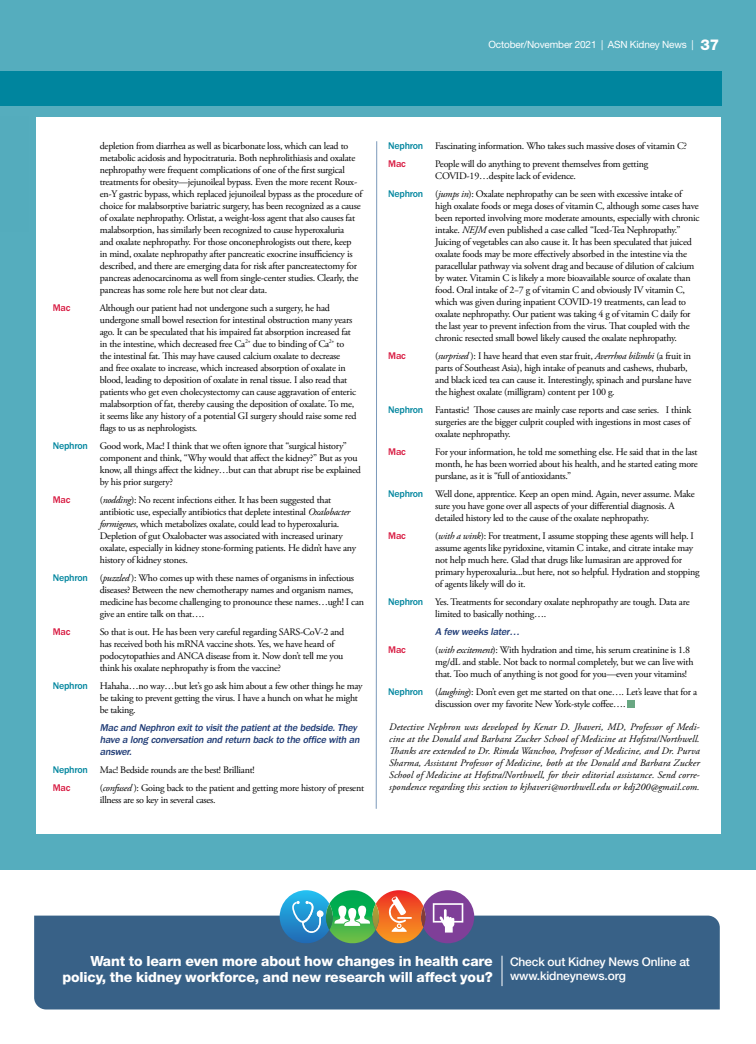
<style>
.page{position:relative;width:756px;height:1044px;background:#fff}
.page>*{position:absolute;margin:0;border:0;box-sizing:border-box;transform-origin:0 0}
.Head_A_bold{font:800 14px/16px "Helvetica Neue LT Std";letter-spacing:-.01em;color:#fff;text-align:right}
.Head_A_bold-2{font:500 12px/14px "Helvetica Neue LT Std";letter-spacing:-.01em;color:#fff}
.KN_body_indented_12p{font:italic 500 10.2px/12px "ITC Franklin Gothic Std";color:#1f3b75}
.KN_body_no_indent_12{font:10px/12px "Adobe Garamond Pro";letter-spacing:-.025em;color:#000}
.KN_body_indented_12p-2{font:10px/12px "Adobe Garamond Pro";letter-spacing:-.025em;color:#000}
.KN_body_indented_12p-3{font:italic 10px/12px "Adobe Garamond Pro";letter-spacing:.01em;color:#000;text-align:justify}
.Head_A_bold-3{font:10px "Helvetica Neue LT Std";letter-spacing:-.015em;color:#fff}
.KN_body_indented_12p-4{font:500 10px "ITC Franklin Gothic Std";letter-spacing:-.025em;color:#d7153d}
.s1{font-weight:800;font-size:15px}
.s2{font-family:"ITC Franklin Gothic Std";font-weight:500;color:#00859e}
.s3{font-style:italic}
</style>
<div class="page">
<div style="left:0;top:0;width:756px;height:870px;background:#55adbe"></div>
<div style="left:36px;top:117px;width:684px;height:716px;background:#fff"></div>
<svg style="left:376px;top:141px;width:1px;height:668px"></svg>
<div style="left:628px;top:700px;width:7px;height:8px;background:#69a782"></div>
<div style="left:0;top:71px;width:721px;height:35px;background:#00859e"></div>
<div style="left:34px;top:916px;width:686px;height:94px;background:#386187"></div>
<svg style="left:280px;top:890px;width:194px;height:53px"></svg>
<hr style="left:502px;top:956px;width:1px;height:30px;background:#fff">
<p class="Head_A_bold-3" style="left:489px;top:38px;width:232px">October/November 2021 | ASN Kidney News | <span class="s1">37</span></p>
<p class="KN_body_no_indent_12" style="left:100px;top:140px;width:264px">depletion from diarrhea as well as bicarbonate loss, which can lead to metabolic acidosis and hypocitraturia. Both nephrolithiasis and oxalate nephropathy were frequent complications of one of the first surgical treatments for obesity—jejunoileal bypass. Even the more recent Roux&shy;en-Y gastric bypass, which replaced jejunoileal bypass as the procedure of choice for malabsorptive bariatric surgery, has been recognized as a cause of oxalate nephropathy. Orlistat, a weight-loss agent that also causes fat malabsorption, has similarly been recognized to cause hyperoxaluria<br>and oxalate nephropathy. For those onconephrologists out there, keep<br>in mind, oxalate nephropathy after pancreatic exocrine insufficiency is described, and there are emerging data for risk after pancreatectomy for pancreas adenocarcinoma as well from single-center studies. Clearly, the pancreas has some role here but not clear data.</p>
<p class="KN_body_indented_12p-4" style="left:53px;top:302px;width:19px">Mac</p>
<p class="KN_body_indented_12p-2" style="left:100px;top:302px;width:258px">Although our patient had not undergone such a surgery, he had undergone small bowel resection for intestinal obstruction many years ago. It can be speculated that his impaired fat absorption increased fat in the intestine, which decreased free Ca<sup>2+</sup> due to binding of Ca<sup>2+</sup> to the intestinal fat. This may have caused calcium oxalate to decrease<br>and free oxalate to increase, which increased absorption of oxalate in blood, leading to deposition of oxalate in renal tissue. I also read that patients who get even cholecystectomy can cause aggravation of enteric malabsorption of fat, thereby causing the deposition of oxalate. To me, it seems like any history of a potential GI surgery should raise some red flags to us as nephrologists.</p>
<p class="KN_body_no_indent_12" style="left:100px;top:440px;width:263px;text-indent:-47px"><span class="s2">Nephron</span> Good work, Mac! I think that we often ignore that “surgical history” component and think, “Why would that affect the kidney?” But as you know, all things affect the kidney…but can that abrupt rise be explained by his prior surgery?</p>
<p class="KN_body_indented_12p-4" style="left:53px;top:494px;width:19px">Mac</p>
<p class="KN_body_indented_12p-2" style="left:100px;top:494px;width:258px">(<span class="s3">nodding</span>): No recent infections either. It has been suggested that antibiotic use, especially antibiotics that deplete intestinal <span class="s3">Oxalobacter formigenes</span>, which metabolizes oxalate, could lead to hyperoxaluria.<br>Depletion of gut Oxalobacter was associated with increased urinary oxalate, especially in kidney stone-forming patients. He didn’t have any history of kidney stones.</p>
<p class="KN_body_no_indent_12" style="left:100px;top:572px;width:266px;text-indent:-47px"><span class="s2">Nephron</span> (<span class="s3">puzzled</span> ): Who comes up with these names of organisms in infectious diseases? Between the new chemotherapy names and organism names, medicine has become challenging to pronounce these names…ugh! I can give an entire talk on that….</p>
<p class="KN_body_indented_12p-4" style="left:53px;top:626px;width:19px">Mac</p>
<p class="KN_body_indented_12p-2" style="left:100px;top:626px;width:246px">So that is out. He has been very careful regarding SARS-CoV-2 and has received both his mRNA vaccine shots. Yes, we have heard of podocytopathies and ANCA disease from it. Now don’t tell me you think his oxalate nephropathy is from the vaccine?</p>
<p class="KN_body_no_indent_12" style="left:100px;top:680px;width:264px;text-indent:-47px"><span class="s2">Nephron</span> Hahaha…no way…but let’s go ask him about a few other things he may be taking to prevent getting the virus. I have a hunch on what he might be taking.</p>
<p class="KN_body_indented_12p" style="left:100px;top:721px;width:263px">Mac and Nephron exitto visitthe patientatthe bedside.They have a long conversation and return back to the office with an answer.</p>
<p class="KN_body_no_indent_12" style="left:53px;top:764px;width:203px"><span class="s2">Nephron</span> Mac! Bedside rounds are the best! Brilliant!</p>
<p class="KN_body_indented_12p-4" style="left:53px;top:782px;width:19px">Mac</p>
<p class="KN_body_indented_12p-2" style="left:100px;top:782px;width:266px">(<span class="s3">confused</span> ): Going back to the patient and getting more history of present illness are so key in several cases.</p>
<p class="KN_body_no_indent_12" style="left:388px;top:140px;width:300px"><span class="s2">Nephron</span> Fascinating information. Who takes such massive doses of vitamin C?</p>
<p class="KN_body_indented_12p-4" style="left:388px;top:158px;width:19px">Mac</p>
<p class="KN_body_indented_12p-2" style="left:435px;top:158px;width:214px">People will do anything to prevent themselves from getting<br>COVID-19…despite lack of evidence.</p>
<p class="KN_body_no_indent_12" style="left:435px;top:188px;width:266px;text-indent:-47px"><span class="s2">Nephron</span> (<span class="s3">jumps in</span>): Oxalate nephropathy can be seen with excessive intake of high oxalate foods or mega doses of vitamin C, although some cases have been reported involving more moderate amounts, especially with chronic intake. <span class="s3">NEJM</span> even published a case called “Iced-Tea Nephropathy.” Juicing of vegetables can also cause it. It has been speculated that juiced oxalate foods may be more effectively absorbed in the intestine via the paracellular pathway via solvent drag and because of dilution of calcium by water. Vitamin C is likely a more bioavailable source of oxalate than food. Oral intake of 2−7 g of vitamin C and obviously IV vitamin C, which was given during inpatient COVID-19 treatments, can lead to oxalate nephropathy. Our patient was taking 4 g of vitamin C daily for the last year to prevent infection from the virus. That coupled with the chronic resected small bowel likely caused the oxalate nephropathy.</p>
<p class="KN_body_indented_12p-4" style="left:388px;top:350px;width:19px">Mac</p>
<p class="KN_body_indented_12p-2" style="left:435px;top:350px;width:258px">(<span class="s3">surprised</span> ): I have heard that even star fruit, <span class="s3">Averrhoa bilimbi</span> (a fruit in parts of Southeast Asia), high intake of peanuts and cashews, rhubarb, and black iced tea can cause it. Interestingly, spinach and purslane have the highest oxalate (milligram) content per 100 g.</p>
<p class="KN_body_no_indent_12" style="left:435px;top:404px;width:257px;text-align:justify;text-indent:-47px"><span class="s2">Nephron</span> Fantastic! Those causes are mainly case reports and case series. I think surgeries are the bigger culprit coupled with ingestions in most cases of oxalate nephropathy.</p>
<p class="KN_body_indented_12p-4" style="left:388px;top:446px;width:19px">Mac</p>
<p class="KN_body_indented_12p-2" style="left:435px;top:446px;width:264px;text-align:justify">For your information, he told me something else. He said that in the last month, he has been worried about his health, and he started eating more purslane, as it is “full of antioxidants.”</p>
<p class="KN_body_no_indent_12" style="left:435px;top:488px;width:261px;text-indent:-47px"><span class="s2">Nephron</span> Well done, apprentice. Keep an open mind. Again, never assume. Make sure you have gone over all aspects of your differential diagnosis. A detailed history led to the cause of the oxalate nephropathy.</p>
<p class="KN_body_indented_12p-4" style="left:388px;top:530px;width:19px">Mac</p>
<p class="KN_body_indented_12p-2" style="left:435px;top:530px;width:266px">(<span class="s3">with a wink</span>): For treatment, I assume stopping these agents will help. I assume agents like pyridoxine, vitamin C intake, and citrate intake may not help much here. Glad that drugs like lumasiran are approved for primary hyperoxaluria...but here, not so helpful. Hydration and stopping of agents likely will do it.</p>
<p class="KN_body_no_indent_12" style="left:435px;top:596px;width:256px;text-indent:-47px"><span class="s2">Nephron</span> Yes. Treatments for secondary oxalate nephropathy are tough. Data are limited to basically nothing….</p>
<p class="KN_body_indented_12p" style="left:435px;top:625px;width:88px">A few weeks later…</p>
<p class="KN_body_indented_12p-4" style="left:388px;top:644px;width:19px">Mac</p>
<p class="KN_body_indented_12p-2" style="left:435px;top:644px;width:260px">(<span class="s3">with excitement</span>): With hydration and time, his serum creatinine is 1.8 mg/dL and stable. Not back to normal completely, but we can live with that. Too much of anything is not good for you—even your vitamins!</p>
<p class="KN_body_no_indent_12" style="left:435px;top:686px;width:263px;text-indent:-47px"><span class="s2">Nephron</span> (<span class="s3">laughing</span>): Don’t even get me started on that one…. Let’s leave that for a discussion over my favorite New York-style coffee….</p>
<p class="KN_body_indented_12p-3" style="left:389px;top:721px;width:312px">Detective Nephron was developed by Kenar D. Jhaveri, MD, Professor of Medi&shy;cine at the Donald and Barbara Zucker School of Medicine at Hofstra/Northwell.<br>Thanks are extended to Dr. Rimda Wanchoo, Professor of Medicine, and Dr. Purva Sharma, Assistant Professor of Medicine, both at the Donald and Barbara Zucker School of Medicine at Hofstra/Northwell, for their editorial assistance. Send corre&shy;spondence regarding this section to kjhaveri@northwell.edu or kdj200@gmail.com.</p>
<p class="Head_A_bold" style="left:62px;top:953px;width:432px">Want to learn even more about how changes in health care policy, the kidney workforce, and new research will affect you?</p>
<p class="Head_A_bold-2" style="left:510px;top:955px;width:181px">Check out Kidney News Online at www.kidneynews.org</p>
</div>
